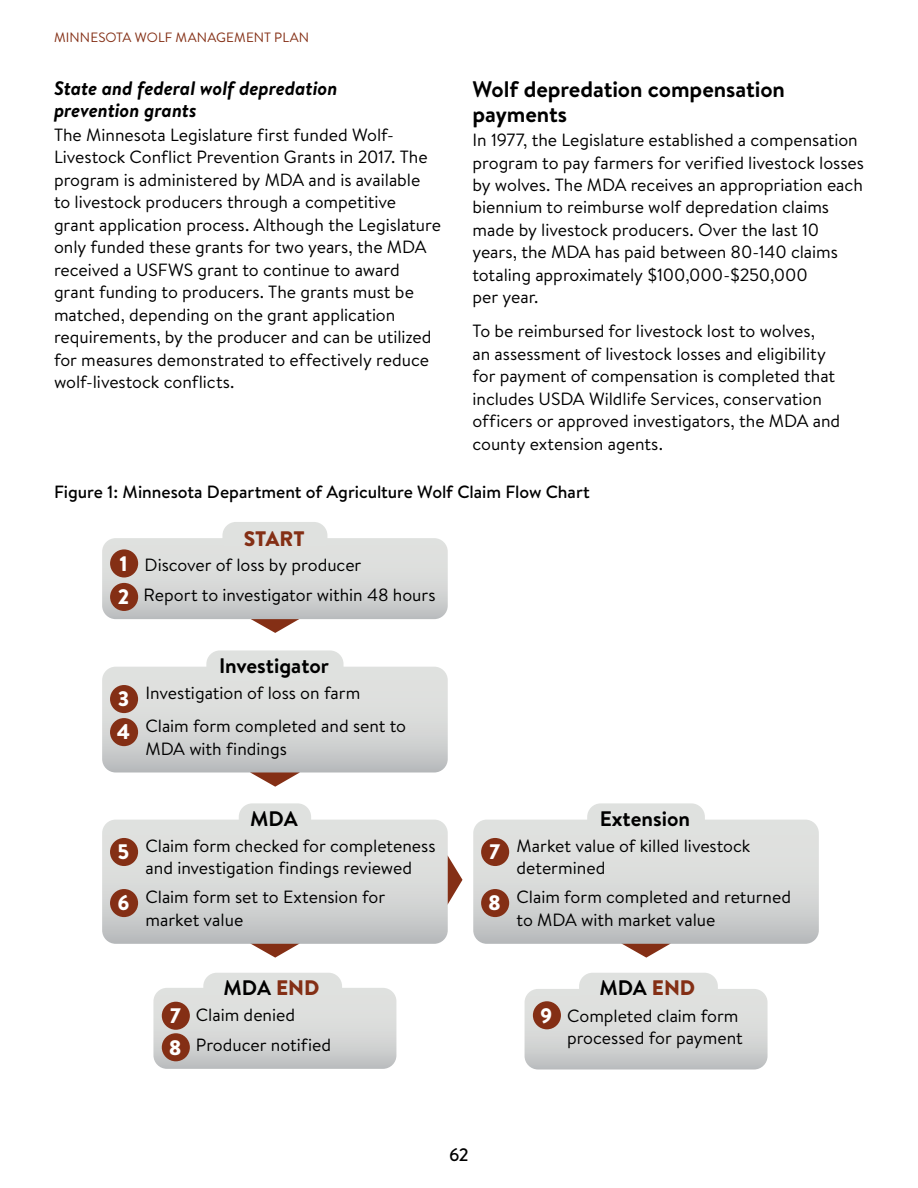
<style>
.page{position:relative;width:918px;height:1188px;background:#fff}
.page>*{position:absolute;margin:0;border:0;box-sizing:border-box;transform-origin:0 0}
.t1{font:700 22.5px/25.3px "Brandon Text";color:#000}
.t2{font:700 21px "Brandon Text";color:#000}
.t3{font:900 21px/31.5px "Brandon Text";color:#fff}
.t4{font:900 21px "Brandon Text";color:#842f15}
.t5{font:italic 700 19.5px/22.5px "Brandon Text";color:#000}
.t6{font:500 18px "Brandon Text";color:#000}
.t7{font:17.7px/22.5px "Brandon Text";letter-spacing:-.005em;color:#000}
.t8{font:500 17.7px "Brandon Text";color:#000}
.t9{font:13.5px "Brandon Text";letter-spacing:.01em;color:#842f15}
.s1{font-weight:900;color:#842f15}
.s2{font-weight:900;font-size:21px;color:#fff}
</style>
<div class="page">
<svg style="left:153px;top:973px;width:243px;height:96px"></svg>
<svg style="left:102px;top:522px;width:346px;height:111px"></svg>
<div style="left:110px;top:549px;width:28px;height:29px;background:#842f15;border-radius:50%"></div>
<div style="left:110px;top:583px;width:28px;height:28px;background:#842f15;border-radius:50%"></div>
<svg style="left:525px;top:973px;width:243px;height:97px"></svg>
<div style="left:533px;top:1001px;width:28px;height:28px;background:#842f15;border-radius:50%"></div>
<svg style="left:102px;top:803px;width:361px;height:155px"></svg>
<div style="left:110px;top:838px;width:28px;height:28px;background:#842f15;border-radius:50%"></div>
<div style="left:110px;top:889px;width:28px;height:28px;background:#842f15;border-radius:50%"></div>
<svg style="left:102px;top:650px;width:346px;height:137px"></svg>
<div style="left:110px;top:685px;width:28px;height:28px;background:#842f15;border-radius:50%"></div>
<div style="left:110px;top:718px;width:28px;height:28px;background:#842f15;border-radius:50%"></div>
<svg style="left:473px;top:803px;width:346px;height:155px"></svg>
<div style="left:481px;top:838px;width:28px;height:28px;background:#842f15;border-radius:50%"></div>
<div style="left:481px;top:889px;width:28px;height:28px;background:#842f15;border-radius:50%"></div>
<p class="t9" style="left:54px;top:28px;width:257px">MINNESOTA WOLF MANAGEMENT PLAN</p>
<p class="t5" style="left:54px;top:76px;width:285px">State and federal wolf depredation prevention grants</p>
<p class="t7" style="left:54px;top:123px;width:389px">The Minnesota Legislature first funded Wolf-Livestock Conflict Prevention Grants in 2017 . The program is administered by MDA and is available to livestock producers through a competitive grant application process . Although the Legislature only funded these grants for two years, the MDA received a USFWS grant to continue to award grant funding to producers . The grants must be matched, depending on the grant application requirements, by the producer and can be utilized for measures demonstrated to effectively reduce wolf-livestock conflicts .</p>
<p class="t1" style="left:472px;top:76px;width:314px">Wolf depredation compensation payments</p>
<p class="t7" style="left:472px;top:128px;width:393px">In 1977, the Legislature established a compensation program to pay farmers for verified livestock losses by wolves . The MDA receives an appropriation each biennium to reimburse wolf depredation claims made by livestock producers . Over the last 10 years, the MDA has paid between 80-140 claims totaling approximately $100,000-$250,000<br>per year .</p>
<p class="t7" style="left:472px;top:319px;width:369px">To be reimbursed for livestock lost to wolves,<br>an assessment of livestock losses and eligibility for payment of compensation is completed that includes USDA Wildlife Services, conservation officers or approved investigators, the MDA and county extension agents .</p>
<p class="t8" style="left:54px;top:480px;width:538px">Figure 1: Minnesota Department of Agriculture Wolf Claim Flow Chart</p>
<p class="t4" style="left:244px;top:524px;width:63px">START</p>
<p class="t3" style="left:118px;top:546px;width:13px;line-height:33.5px">1<br>2</p>
<p class="t7" style="left:144px;top:549px;width:294px;line-height:29.8px">Discover of loss by producer<br>Report to investigator within 48 hours</p>
<p class="t2" style="left:219px;top:652px;width:112px">Investigator</p>
<p class="t3" style="left:117px;top:682px;width:15px;line-height:33px">3<br>4</p>
<p class="t7" style="left:146px;top:676px;width:262px;line-height:33.2px">Investigation of loss on farm<br>Claim form completed and sent to</p>
<p class="t7" style="left:146px;top:737px;width:143px">MDA with findings</p>
<p class="t3" style="left:118px;top:836px;width:13px">5</p>
<p class="t3" style="left:117px;top:887px;width:14px">6</p>
<p class="t2" style="left:250px;top:804px;width:49px">MDA</p>
<p class="t7" style="left:146px;top:834px;width:291px">Claim form checked for completeness and investigation findings reviewed</p>
<p class="t7" style="left:146px;top:885px;width:241px">Claim form set to Extension for market value</p>
<p class="t2" style="left:224px;top:973px;width:98px">MDA <span class="s1">END</span></p>
<p class="t3" style="left:169px;top:1000px;width:14px">7<br>8</p>
<p class="t7" style="left:196px;top:999px;width:137px;line-height:30px">Claim denied<br>Producer notified</p>
<p class="t3" style="left:489px;top:836px;width:13px">7</p>
<p class="t3" style="left:488px;top:887px;width:14px">8</p>
<p class="t2" style="left:600px;top:804px;width:92px">Extension</p>
<p class="t7" style="left:517px;top:834px;width:235px">Market value of killed livestock determined</p>
<p class="t7" style="left:517px;top:885px;width:276px">Claim form completed and returned to MDA with market value</p>
<p class="t2" style="left:599px;top:973px;width:98px">MDA <span class="s1">END</span></p>
<p class="t7" style="left:540px;top:1004px;width:204px;text-align:right"><span class="s2">9</span> Completed claim form processed for payment</p>
<p class="t6" style="left:449px;top:1142px;width:21px">62</p>
</div>
